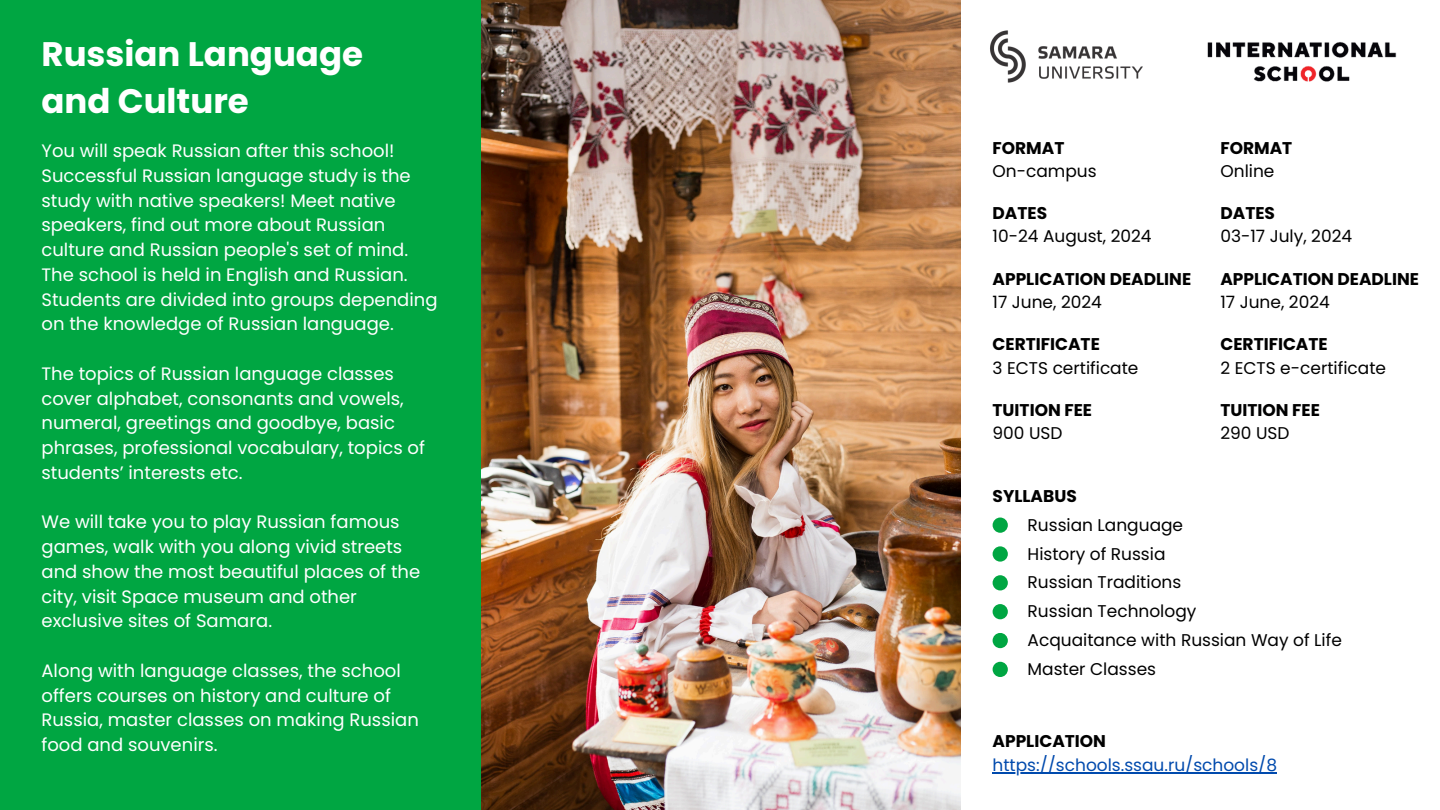
<style>
.page{position:relative;width:1440px;height:810px;background:#fff}
.page>*{position:absolute;margin:0;border:0;box-sizing:border-box;transform-origin:0 0}
.t1{font:700 34px/47.2px "Poppins";color:#fff}
.t2{font:18px/24.8px "Poppins";color:#fff}
.t3{font:17px "Poppins";color:#000}
.t4{font:700 17px/23.2px "Poppins";color:#000}
.t5{font:17px "Poppins";color:#004aad}
.s1{font-weight:400}
</style>
<div class="page">
<div style="left:0;top:0;width:482px;height:810px;background:#00a642"></div>
<img style="left:482px;top:0;width:479px;height:810px">
<img style="left:990px;top:30px;width:153px;height:53px">
<img style="left:1207px;top:42px;width:190px;height:40px">
<hr style="left:993px;top:772px;width:284px;height:2px;background:#004aad">
<div style="left:993px;top:518px;width:15px;height:15px;background:#00a642;border-radius:50%"></div>
<div style="left:993px;top:546px;width:15px;height:16px;background:#00a642;border-radius:50%"></div>
<div style="left:993px;top:575px;width:15px;height:15px;background:#00a642;border-radius:50%"></div>
<div style="left:993px;top:604px;width:15px;height:15px;background:#00a642;border-radius:50%"></div>
<div style="left:993px;top:633px;width:15px;height:15px;background:#00a642;border-radius:50%"></div>
<div style="left:993px;top:662px;width:15px;height:15px;background:#00a642;border-radius:50%"></div>
<p class="t1" style="left:42px;top:31px;width:323px">Russian Language and Culture</p>
<p class="t2" style="left:42px;top:138px;width:398px">You will speak Russian after this school!<br>Successful Russian language study is the study with native speakers! Meet native speakers, find out more about Russian culture and Russian people's set of mind.<br>The school is held in English and Russian.<br>Students are divided into groups depending on the knowledge of Russian language.</p>
<p class="t2" style="left:42px;top:361px;width:385px">The topics of Russian language classes cover alphabet, consonants and vowels, numeral, greetings and goodbye, basic phrases, professional vocabulary, topics of students’ interests etc.</p>
<p class="t2" style="left:42px;top:510px;width:380px">We will take you to play Russian famous games, walk with you along vivid streets and show the most beautiful places of the city, visit Space museum and other exclusive sites of Samara.</p>
<p class="t2" style="left:42px;top:658px;width:379px">Along with language classes, the school offers courses on history and culture of Russia, master classes on making Russian food and souvenirs.</p>
<p class="t4" style="left:993px;top:136px;width:73px">FORMAT</p>
<p class="t3" style="left:993px;top:159px;width:106px">On-campus</p>
<p class="t4" style="left:1220px;top:136px;width:73px">FORMAT</p>
<p class="t3" style="left:1220px;top:159px;width:56px">Online</p>
<p class="t4" style="left:993px;top:202px;width:56px">DATES</p>
<p class="t3" style="left:993px;top:225px;width:161px">10-24 August, 2024</p>
<p class="t4" style="left:1220px;top:202px;width:56px">DATES</p>
<p class="t3" style="left:1220px;top:225px;width:133px">03-17 July, 2024</p>
<p class="t4" style="left:993px;top:267px;width:200px">APPLICATION DEADLINE</p>
<p class="t3" style="left:993px;top:290px;width:111px">17 June, 2024</p>
<p class="t4" style="left:1220px;top:267px;width:200px">APPLICATION DEADLINE</p>
<p class="t3" style="left:1220px;top:290px;width:111px">17 June, 2024</p>
<p class="t4" style="left:993px;top:333px;width:109px">CERTIFICATE</p>
<p class="t3" style="left:993px;top:356px;width:147px">3 ECTS certificate</p>
<p class="t4" style="left:1220px;top:333px;width:109px">CERTIFICATE</p>
<p class="t3" style="left:1220px;top:356px;width:167px">2 ECTS e-certificate</p>
<h3 class="t4" style="left:993px;top:398px;width:101px">TUITION FEE<br><span class="s1">900 USD</span></h3>
<h3 class="t4" style="left:1220px;top:398px;width:101px">TUITION FEE<br><span class="s1">290 USD</span></h3>
<h2 class="t4" style="left:993px;top:484px;width:86px">SYLLABUS</h2>
<p class="t3" style="left:1028px;top:513px;width:157px">Russian Language</p>
<p class="t3" style="left:1028px;top:542px;width:139px">History of Russia</p>
<p class="t3" style="left:1028px;top:571px;width:155px">Russian Traditions</p>
<p class="t3" style="left:1028px;top:599px;width:170px">Russian Technology</p>
<p class="t3" style="left:1028px;top:628px;width:316px">Acquaitance with Russian Way of Life</p>
<p class="t3" style="left:1028px;top:657px;width:130px">Master Classes</p>
<p class="t4" style="left:993px;top:730px;width:115px">APPLICATION</p>
<p class="t5" style="left:993px;top:753px;width:286px">https://schools.ssau.ru/schools/8</p>
</div>
